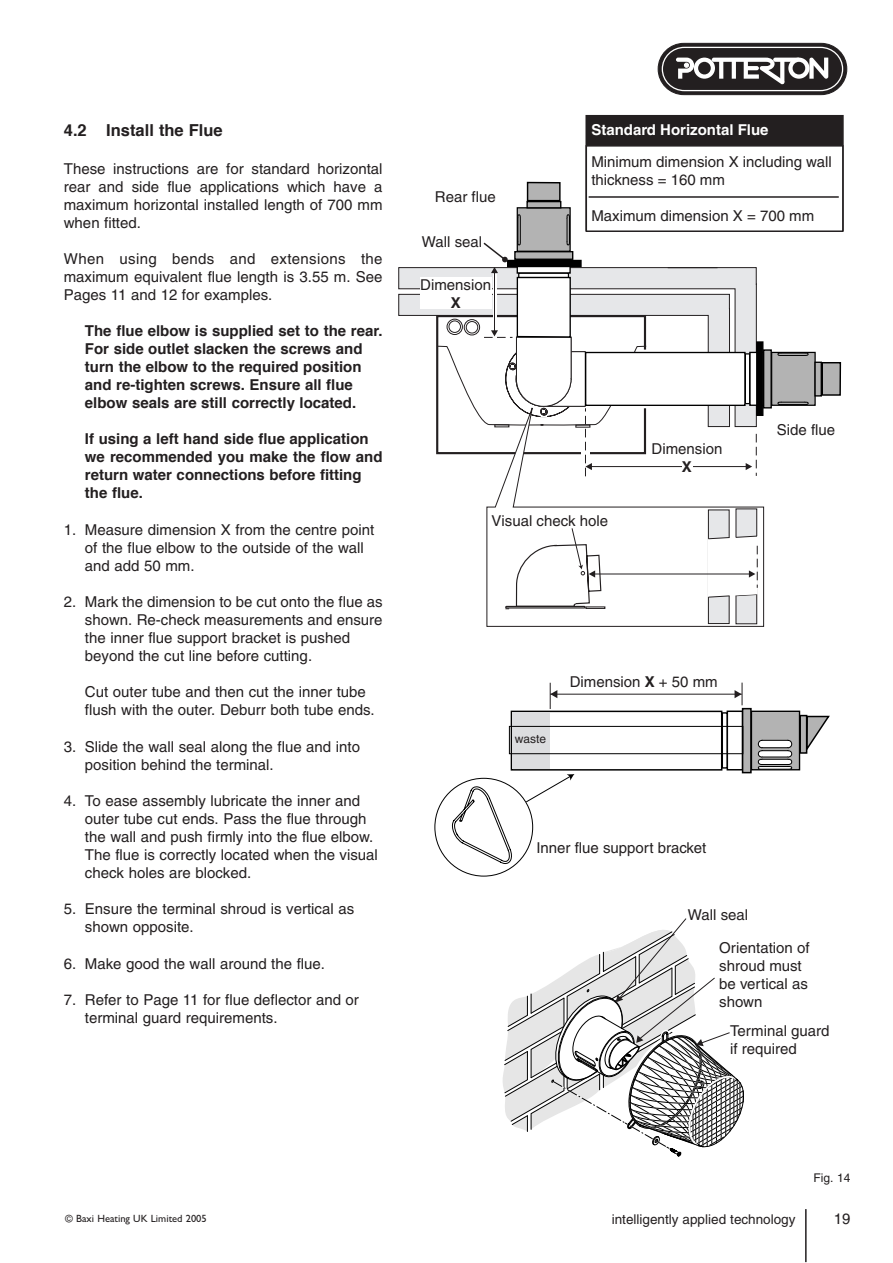
<style>
.page{position:relative;width:893px;height:1263px;background:#fff}
.page>*{position:absolute;margin:0;border:0;box-sizing:border-box;transform-origin:0 0}
.t1{font:700 16.5px "Helvetica";color:#231f20}
.t2{font:15px/18px "Helvetica";color:#231f20}
.t3{font:700 15px/18px "Helvetica";color:#231f20}
.t4{font:700 15px "Helvetica";color:#fff}
.t5{font:13.5px "Helvetica";color:#231f20}
.t6{font:12px "Helvetica";color:#231f20}
.t7{font:10.5px "Gill Sans";color:#231f20}
.s1{font-weight:700}
</style>
<div class="page">
<div style="left:658px;top:43px;width:189px;height:52px;background:#231f20;border-radius:26px"></div>
<div style="left:658px;top:43px;width:189px;height:52px;border:1px solid #231f20;border-radius:26px"></div>
<svg style="left:661px;top:46px;width:183px;height:46px"></svg>
<hr style="left:805px;top:1209px;width:2px;height:53px;background:#231f20">
<div style="left:585px;top:115px;width:259px;height:116px;background:#231f20"></div>
<svg style="left:398px;top:267px;width:359px;height:140px;background:#dadadc"></svg>
<hr style="left:668px;top:267px;width:49px;height:1px;background:#231f20">
<svg style="left:517px;top:267px;width:54px;height:7px"></svg>
<div style="left:517px;top:207px;width:54px;height:45px;background:#b3b3b3;border:1px solid #000"></div>
<div style="left:526px;top:201px;width:35px;height:7px;background:#b3b3b3;border:1px solid #000"></div>
<svg style="left:517px;top:214px;width:53px;height:32px"></svg>
<div style="left:527px;top:182px;width:34px;height:19px;background:#b3b3b3;border:1px solid #000"></div>
<div style="left:514px;top:251px;width:59px;height:9px;background:#b3b3b3;border:1px solid #000"></div>
<svg style="left:518px;top:273px;width:51px;height:4px"></svg>
<div style="left:517px;top:277px;width:54px;height:61px;background:#fff;border:1px solid #000"></div>
<div style="left:749px;top:352px;width:15px;height:54px;background:#fff;border:1px solid #000"></div>
<div style="left:771px;top:352px;width:45px;height:54px;background:#b3b3b3;border:1px solid #000"></div>
<div style="left:814px;top:362px;width:8px;height:35px;background:#b3b3b3;border:1px solid #000"></div>
<svg style="left:777px;top:352px;width:32px;height:53px"></svg>
<div style="left:821px;top:362px;width:20px;height:34px;background:#b3b3b3;border:1px solid #000"></div>
<div style="left:763px;top:349px;width:9px;height:59px;background:#b3b3b3;border:1px solid #000"></div>
<svg style="left:746px;top:353px;width:4px;height:51px"></svg>
<div style="left:585px;top:352px;width:161px;height:54px;background:#fff;border:1px solid #000"></div>
<div style="left:727px;top:710px;width:16px;height:60px;background:#fff;border:1px solid #000"></div>
<div style="left:751px;top:711px;width:49px;height:59px;background:#b3b3b3;border:1px solid #000"></div>
<div style="left:742px;top:708px;width:10px;height:65px;background:#b3b3b3;border:2px solid #000"></div>
<svg style="left:722px;top:712px;width:6px;height:57px"></svg>
<div style="left:511px;top:711px;width:211px;height:60px;background:#fff;border:1px solid #000"></div>
<svg style="left:799px;top:715px;width:6px;height:39px"></svg>
<svg style="left:805px;top:715px;width:25px;height:39px"></svg>
<div style="left:758px;top:740px;width:34px;height:8px;background:#fff;border:1px solid #000;border-radius:4px"></div>
<svg style="left:758px;top:750px;width:34px;height:20px"></svg>
<div style="left:512px;top:712px;width:38px;height:57px;background:#dcdddf"></div>
<hr style="left:493px;top:274px;width:3px;height:46px;background:#fff">
<hr style="left:494px;top:271px;width:1px;height:63px;background:#231f20">
<svg style="left:398px;top:294px;width:332px;height:161px"></svg>
<div style="left:420px;top:278px;width:71px;height:31px;background:#fff"></div>
<hr style="left:550px;top:694px;width:192px;height:1px;background:#231f20">
<svg style="left:734px;top:683px;width:9px;height:22px"></svg>
<svg style="left:550px;top:683px;width:7px;height:26px"></svg>
<div style="left:507px;top:260px;width:75px;height:7px;background:#000"></div>
<div style="left:756px;top:341px;width:7px;height:75px;background:#000;border:1px solid #000"></div>
<svg style="left:451px;top:786px;width:62px;height:78px"></svg>
<svg style="left:486px;top:407px;width:278px;height:220px"></svg>
<div style="left:505px;top:606px;width:81px;height:2px;border:1px solid #231f20"></div>
<div style="left:708px;top:510px;width:21px;height:114px;background:#e6e7e9;border:1px solid #231f20"></div>
<div style="left:736px;top:508px;width:21px;height:116px;background:#e6e7e9;border:1px solid #231f20"></div>
<hr style="left:593px;top:574px;width:156px;height:1px;background:#231f20">
<svg style="left:707px;top:535px;width:51px;height:63px"></svg>
<svg style="left:515px;top:527px;width:90px;height:82px"></svg>
<div style="left:509px;top:726px;width:234px;height:28px;border:1px solid #000"></div>
<svg style="left:525px;top:774px;width:49px;height:29px"></svg>
<svg style="left:503px;top:918px;width:241px;height:238px"></svg>
<div style="left:585px;top:145px;width:259px;height:87px;background:#fff;border:2px solid #231f20"></div>
<hr style="left:589px;top:196px;width:250px;height:2px;background:#231f20">
<svg style="left:482px;top:242px;width:26px;height:31px"></svg>
<p class="t1" style="left:64px;top:124px;width:160px">4.2 Install the Flue</p>
<p class="t2" style="left:64px;top:161px;width:320px;text-align:justify">These instructions are for standard horizontal rear and side flue applications which have a maximum horizontal installed length of 700 mm when fitted.</p>
<p class="t2" style="left:64px;top:251px;width:320px;text-align:justify">When using bends and extensions the maximum equivalent flue length is 3.55 m. See Pages 11 and 12 for examples.</p>
<p class="t3" style="left:85px;top:323px;width:299px">The flue elbow is supplied set to the rear.<br>For side outlet slacken the screws and turn the elbow to the required position and re-tighten screws. Ensure all flue elbow seals are still correctly located.</p>
<p class="t3" style="left:85px;top:431px;width:299px">If using a left hand side flue application we recommended you make the flow and return water connections before fitting the flue.</p>
<p class="t2" style="left:85px;top:522px;width:291px;text-indent:-21px">1. Measure dimension X from the centre point of the flue elbow to the outside of the wall and add 50 mm.</p>
<p class="t2" style="left:85px;top:594px;width:299px;text-indent:-21px">2. Mark the dimension to be cut onto the flue as shown. Re-check measurements and ensure the inner flue support bracket is pushed beyond the cut line before cutting.</p>
<p class="t2" style="left:85px;top:684px;width:291px">Cut outer tube and then cut the inner tube flush with the outer. Deburr both tube ends.</p>
<p class="t2" style="left:85px;top:739px;width:277px;text-indent:-21px">3. Slide the wall seal along the flue and into position behind the terminal.</p>
<p class="t2" style="left:85px;top:793px;width:294px;text-indent:-21px">4. To ease assembly lubricate the inner and outer tube cut ends. Pass the flue through the wall and push firmly into the flue elbow.<br>The flue is correctly located when the visual check holes are blocked.</p>
<p class="t2" style="left:85px;top:901px;width:271px;text-indent:-21px">5. Ensure the terminal shroud is vertical as shown opposite.</p>
<p class="t2" style="left:64px;top:956px;width:263px">6. Make good the wall around the flue.</p>
<p class="t2" style="left:85px;top:992px;width:275px;text-indent:-21px">7. Refer to Page 11 for flue deflector and or terminal guard requirements.</p>
<p class="t2" style="left:435px;top:189px;width:62px">Rear flue</p>
<p class="t2" style="left:422px;top:234px;width:62px">Wall seal</p>
<p class="t2" style="left:420px;top:277px;width:72px">Dimension</p>
<p class="t3" style="left:451px;top:295px;width:12px">X</p>
<p class="t4" style="left:591px;top:124px;width:179px">Standard Horizontal Flue</p>
<p class="t2" style="left:591px;top:154px;width:242px">Minimum dimension X including wall thickness = 160 mm</p>
<p class="t2" style="left:591px;top:208px;width:224px">Maximum dimension X = 700 mm</p>
<p class="t2" style="left:651px;top:441px;width:72px">Dimension</p>
<p class="t3" style="left:682px;top:459px;width:12px">X</p>
<p class="t2" style="left:777px;top:422px;width:60px">Side flue</p>
<p class="t2" style="left:492px;top:513px;width:118px">Visual check hole</p>
<p class="t6" style="left:515px;top:734px;width:33px">waste</p>
<p class="t2" style="left:570px;top:674px;width:149px">Dimension <span class="s1">X</span> + 50 mm</p>
<p class="t2" style="left:536px;top:840px;width:171px">Inner flue support bracket</p>
<p class="t2" style="left:688px;top:907px;width:62px">Wall seal</p>
<p class="t2" style="left:719px;top:941px;width:92px">Orientation of shroud must be vertical as shown</p>
<p class="t2" style="left:730px;top:1023px;width:101px">Terminal guard if required</p>
<p class="t6" style="left:813px;top:1174px;width:39px">Fig. 14</p>
<p class="t7" style="left:65px;top:1214px;width:143px">© Baxi Heating UK Limited 2005</p>
<p class="t5" style="left:612px;top:1214px;width:185px">intelligently applied technology</p>
<p class="t2" style="left:834px;top:1211px;width:18px">19</p>
</div>
